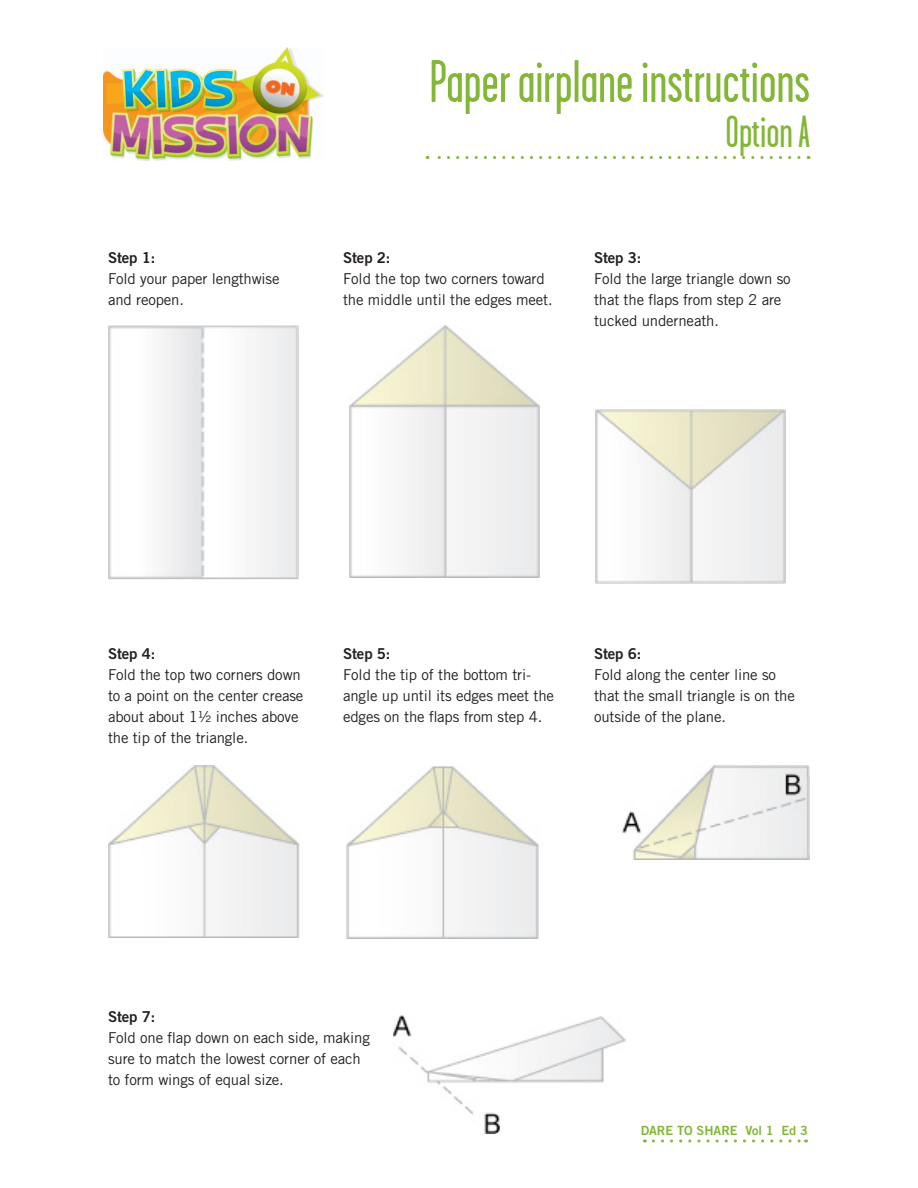
<style>
.page{position:relative;width:918px;height:1188px;background:#fff}
.page>*{position:absolute;margin:0;border:0;box-sizing:border-box;transform-origin:0 0}
.t1{font:60px "Garage Gothic";color:#84b637}
.t2{font:45px "Garage Gothic";color:#84b637}
.t3{font:15px/21px "Trade Gothic LT Std";letter-spacing:-.01em;color:#231f20}
.t4{font:15px "Trade Gothic LT Std Bd 2";letter-spacing:-.01em;color:#231f20}
.t5{font:12.75px "Trade Gothic LT Std Bd 2";color:#84b637}
</style>
<div class="page">
<img style="left:104px;top:48px;width:220px;height:112px">
<svg style="left:653px;top:1140px;width:154px;height:3px"></svg>
<svg style="left:427px;top:156px;width:372px;height:3px"></svg>
<img style="left:596px;top:410px;width:190px;height:174px">
<img style="left:350px;top:325px;width:190px;height:253px">
<img style="left:108px;top:325px;width:190px;height:255px">
<img style="left:108px;top:765px;width:192px;height:173px">
<img style="left:346px;top:765px;width:192px;height:174px">
<img style="left:622px;top:765px;width:188px;height:95px">
<img style="left:393px;top:1016px;width:233px;height:118px">
<p class="t4" style="left:108px;top:248px;width:49px">Step 1:</p>
<p class="t3" style="left:108px;top:268px;width:173px">Fold your paper lengthwise</p>
<p class="t3" style="left:108px;top:289px;width:78px">and reopen.</p>
<p class="t1" style="left:429px;top:50px;width:382px">Paper airplane instructions</p>
<p class="t2" style="left:725px;top:108px;width:86px">Option A</p>
<p class="t4" style="left:343px;top:248px;width:49px">Step 2:</p>
<p class="t3" style="left:343px;top:268px;width:211px">Fold the top two corners toward the middle until the edges meet.</p>
<p class="t4" style="left:594px;top:248px;width:49px">Step 3:</p>
<p class="t3" style="left:594px;top:268px;width:198px">Fold the large triangle down so that the flaps from step 2 are tucked underneath.</p>
<p class="t4" style="left:108px;top:644px;width:49px">Step 4:</p>
<p class="t3" style="left:108px;top:664px;width:197px">Fold the top two corners down to a point on the center crease about about 1½ inches above the tip of the triangle.</p>
<p class="t4" style="left:343px;top:644px;width:49px">Step 5:</p>
<p class="t3" style="left:343px;top:664px;width:213px">Fold the tip of the bottom tri&shy;angle up until its edges meet the edges on the flaps from step 4.</p>
<p class="t4" style="left:594px;top:644px;width:49px">Step 6:</p>
<p class="t3" style="left:594px;top:664px;width:202px">Fold along the center line so that the small triangle is on the outside of the plane.</p>
<p class="t4" style="left:108px;top:1007px;width:49px">Step 7:</p>
<p class="t3" style="left:108px;top:1027px;width:263px">Fold one flap down on each side, making sure to match the lowest corner of each to form wings of equal size.</p>
<p class="t5" style="left:641px;top:1122px;width:169px">DARE TO SHARE Vol 1 Ed 3</p>
</div>
